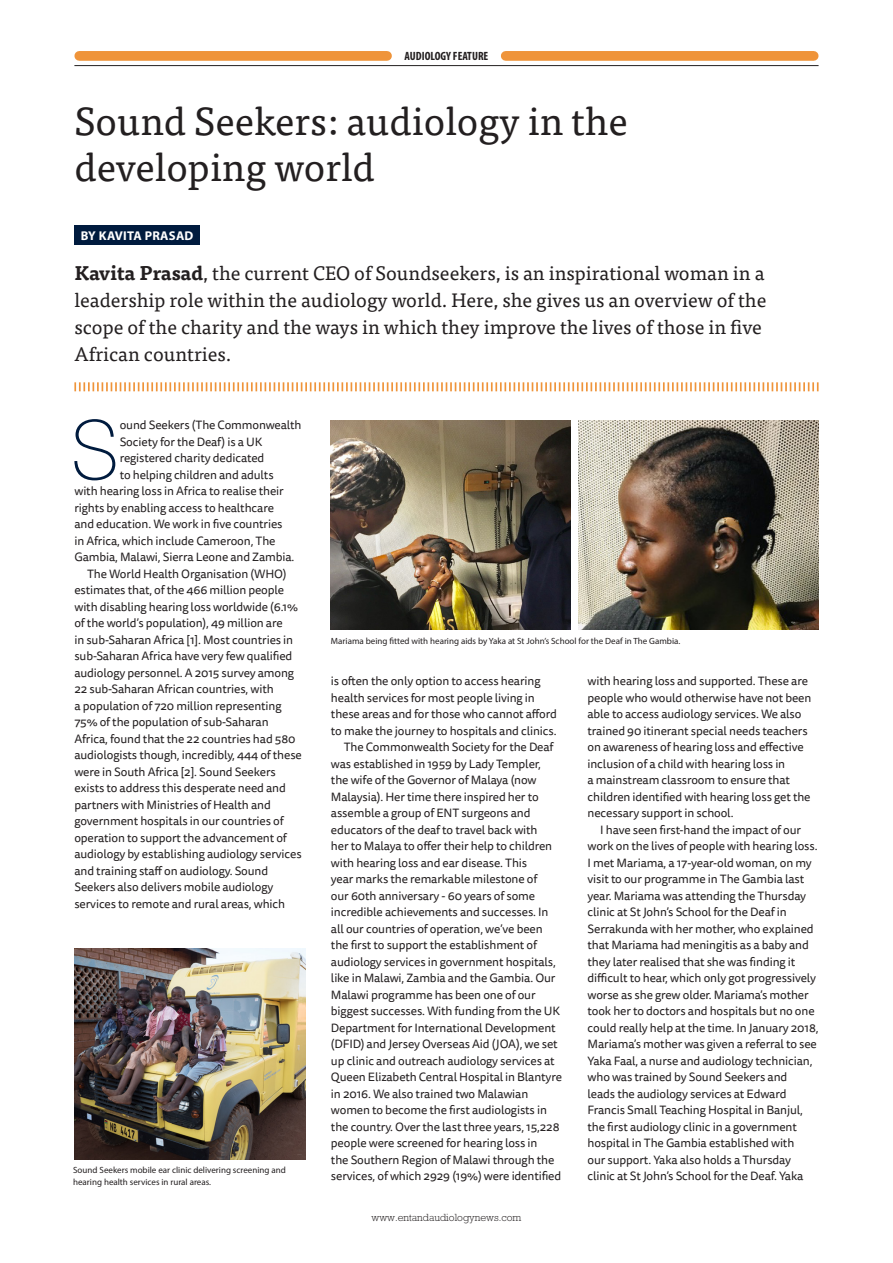
<style>
.page{position:relative;width:893px;height:1263px;background:#fff}
.page>*{position:absolute;margin:0;border:0;box-sizing:border-box;transform-origin:0 0}
.feature_body_drop_ca{font:300 expanded 79.65px "Europa SB";color:#001b3e}
.feature_Headline{font:39px/46.5px "Tisa Pro";color:#231f20}
.feature_Standfirst{font:19.5px/27px "Tisa Pro";color:#231f20}
.feature_Author{font:700 12.75px "Myriad Pro";letter-spacing:.02em;color:#fff}
.feature_Body_Indent{font:12px/16.5px "Tisa Sans Pro";letter-spacing:-.01em;color:#231f20}
.feature_body_drop_ca-2{font:12px "Tisa Sans Pro";letter-spacing:-.01em;color:#231f20}
.t1{font:700 condensed 12px "Myriad Pro";color:#231f20}
.t2{font:300 10.5px "Rockwell";color:#231f20}
.feature_Caption{font:9px/12px "Myriad Pro";color:#231f20}
.s1{font-weight:700}
</style>
<div class="page">
<hr style="left:74px;top:65px;width:745px;height:1px;background:#231f20">
<div style="left:79px;top:51px;width:308px;height:10px;background:#ef943a"></div>
<div style="left:506px;top:51px;width:308px;height:10px;background:#ef943a"></div>
<div style="left:74px;top:225px;width:126px;height:19px;background:#001b3e"></div>
<svg style="left:74px;top:382px;width:745px;height:9px"></svg>
<img style="left:74px;top:948px;width:231px;height:212px">
<img style="left:331px;top:421px;width:240px;height:209px">
<img style="left:579px;top:421px;width:240px;height:209px">
<p class="t1" style="left:405px;top:49px;width:85px">AUDIOLOGY FEATURE</p>
<p class="feature_Headline" style="left:74px;top:96px;width:555px">Sound Seekers: audiology in the developing world</p>
<p class="feature_Author" style="left:81px;top:227px;width:114px">BY KAVITA PRASAD</p>
<p class="feature_Standfirst" style="left:74px;top:258px;width:693px"><span class="s1">Kavita Prasad</span>, the current CEO of Soundseekers, is an inspirational woman in a leadership role within the audiology world. Here, she gives us an overview of the scope of the charity and the ways in which they improve the lives of those in five African countries.</p>
<p class="feature_body_drop_ca" style="left:70px;top:405px;width:52px">S</p>
<p class="feature_body_drop_ca-2" style="left:120px;top:417px;width:183px">ound Seekers (The Commonwealth</p>
<p class="feature_body_drop_ca-2" style="left:120px;top:434px;width:144px">Society for the Deaf) is a UK</p>
<p class="feature_body_drop_ca-2" style="left:120px;top:450px;width:146px">registered charity dedicated</p>
<p class="feature_body_drop_ca-2" style="left:120px;top:467px;width:155px">to helping children and adults</p>
<p class="feature_body_drop_ca-2" style="left:74px;top:483px;width:211px">with hearing loss in Africa to realise their</p>
<p class="feature_body_drop_ca-2" style="left:74px;top:500px;width:201px">rights by enabling access to healthcare</p>
<p class="feature_body_drop_ca-2" style="left:74px;top:516px;width:210px">and education. We work in five countries</p>
<p class="feature_body_drop_ca-2" style="left:74px;top:533px;width:203px">in Africa, which include Cameroon, The</p>
<p class="feature_body_drop_ca-2" style="left:74px;top:549px;width:222px">Gambia, Malawi, Sierra Leone and Zambia.</p>
<p class="feature_Body_Indent" style="left:74px;top:566px;width:229px;text-indent:13px">The World Health Organisation (WHO) estimates that, of the 466 million people with disabling hearing loss worldwide (6.1% of the world’s population), 49 million are<br>in sub-Saharan Africa [1]. Most countries in sub-Saharan Africa have very few qualified audiology personnel. A 2015 survey among 22 sub-Saharan African countries, with<br>a population of 720 million representing 75% of the population of sub-Saharan Africa, found that the 22 countries had 580 audiologists though, incredibly, 444 of these were in South Africa [2]. Sound Seekers exists to address this desperate need and partners with Ministries of Health and government hospitals in our countries of operation to support the advancement of audiology by establishing audiology services and training staff on audiology. Sound Seekers also delivers mobile audiology services to remote and rural areas, which</p>
<p class="feature_Caption" style="left:73px;top:1164px;width:214px">Sound Seekers mobile ear clinic delivering screening and hearing health services in rural areas.</p>
<p class="feature_Caption" style="left:331px;top:635px;width:351px">Mariama being fitted with hearing aids by Yaka at St John’s School for the Deaf in The Gambia.</p>
<p class="feature_Body_Indent" style="left:331px;top:673px;width:227px">is often the only option to access hearing health services for most people living in these areas and for those who cannot afford to make the journey to hospitals and clinics.</p>
<p class="feature_Body_Indent" style="left:331px;top:739px;width:233px;text-indent:13px">The Commonwealth Society for the Deaf was established in 1959 by Lady Templer,<br>the wife of the Governor of Malaya (now Malaysia). Her time there inspired her to assemble a group of ENT surgeons and educators of the deaf to travel back with<br>her to Malaya to offer their help to children with hearing loss and ear disease. This<br>year marks the remarkable milestone of<br>our 60th anniversary - 60 years of some incredible achievements and successes. In all our countries of operation, we’ve been the first to support the establishment of audiology services in government hospitals, like in Malawi, Zambia and the Gambia. Our Malawi programme has been one of our biggest successes. With funding from the UK Department for International Development (DFID) and Jersey Overseas Aid (JOA), we set up clinic and outreach audiology services at Queen Elizabeth Central Hospital in Blantyre in 2016. We also trained two Malawian women to become the first audiologists in the country. Over the last three years, 15,228 people were screened for hearing loss in<br>the Southern Region of Malawi through the services, of which 2929 (19%) were identified</p>
<p class="t2" style="left:371px;top:1211px;width:151px">www.entandaudiologynews.com</p>
<p class="feature_Body_Indent" style="left:587px;top:673px;width:225px">with hearing loss and supported. These are people who would otherwise have not been able to access audiology services. We also trained 90 itinerant special needs teachers on awareness of hearing loss and effective inclusion of a child with hearing loss in<br>a mainstream classroom to ensure that children identified with hearing loss get the necessary support in school.</p>
<p class="feature_Body_Indent" style="left:587px;top:821px;width:232px;text-indent:13px">I have seen first-hand the impact of our work on the lives of people with hearing loss.<br>I met Mariama, a 17-year-old woman, on my visit to our programme in The Gambia last year. Mariama was attending the Thursday clinic at St John’s School for the Deaf in Serrakunda with her mother, who explained that Mariama had meningitis as a baby and they later realised that she was finding it difficult to hear, which only got progressively worse as she grew older. Mariama’s mother took her to doctors and hospitals but no one could really help at the time. In January 2018, Mariama’s mother was given a referral to see Yaka Faal, a nurse and audiology technician, who was trained by Sound Seekers and<br>leads the audiology services at Edward Francis Small Teaching Hospital in Banjul, the first audiology clinic in a government hospital in The Gambia established with<br>our support. Yaka also holds a Thursday clinic at St John’s School for the Deaf. Yaka</p>
</div>
